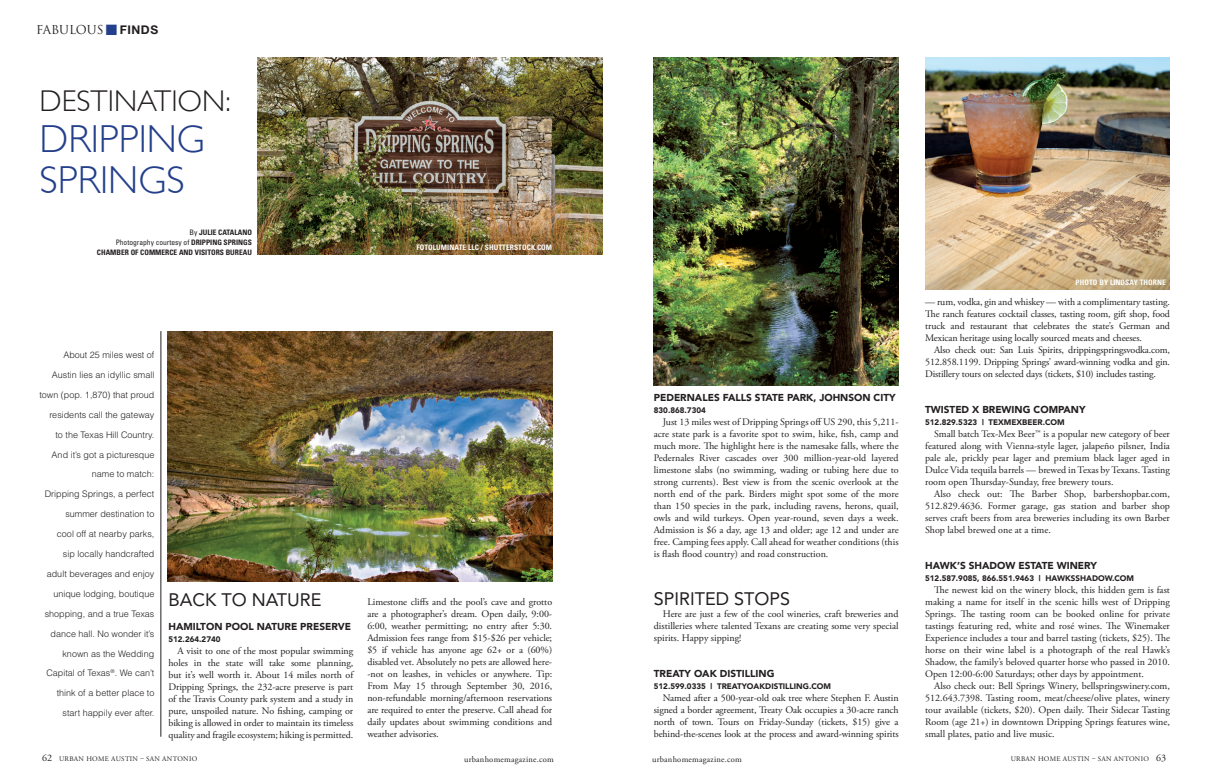
<style>
.page{position:relative;width:1206px;height:783px;background:#fff}
.page>*{position:absolute;margin:0;border:0;box-sizing:border-box;transform-origin:0 0}
.t1{font:300 39px/41px "Gill Sans";color:#243f8b}
.t2{font:300 30px "Gill Sans";color:#231f20}
.t3{font:18px "Avenir";color:#231f20}
.t4{font:12px "Trajan";letter-spacing:-.005em;color:#231f20}
.t5{font:10px/12px "Adobe Garamond Pro";letter-spacing:-.005em;color:#231f20;text-align:justify}
.t6{font:900 10px "Avenir";color:#231f20}
.t7{font:300 9px "Helvetica";color:#231f20}
.t8{font:8.5px "Adobe Garamond Pro";letter-spacing:.03em;color:#231f20}
.t9{font:900 8px "Avenir";color:#231f20}
.t10{font:700 condensed 7.5px/10px "Univers";color:#231f20;text-align:right}
.t11{font:700 condensed 7.5px "Univers";letter-spacing:.01em;color:#fff}
.t12{font:7px "Adobe Garamond Pro";letter-spacing:.045em;color:#231f20}
.s1{color:#243f8b}
.s2{font-family:"Helvetica Neue";font-weight:700}
.s3{font-weight:400}
.s4{font-size:10px}
</style>
<div class="page">
<hr style="left:161px;top:331px;width:1px;height:406px;background:#231f20">
<img style="left:257px;top:57px;width:346px;height:198px">
<img style="left:654px;top:57px;width:245px;height:329px">
<img style="left:167px;top:331px;width:385px;height:250px">
<img style="left:925px;top:57px;width:245px;height:232px">
<p class="t4" style="left:36px;top:23px;width:124px">FABULOUS <span class="s1">■</span> <span class="s2">FINDS</span></p>
<h2 class="t2" style="left:40px;top:77px;width:193px">DESTINATION:</h2>
<h1 class="t1" style="left:40px;top:117px;width:167px">DRIPPING<br>SPRINGS</h1>
<p class="t10" style="left:97px;top:227px;width:157px"><span class="s3">By</span> JULIE CATALANO<br><span class="s3">Photography courtesy of</span> DRIPPING SPRINGS<br>CHAMBER OF COMMERCE AND VISITORS BUREAU</p>
<p class="t11" style="left:416px;top:242px;width:137px">FOTOLUMINATE LLC / SHUTTERSTOCK.COM</p>
<p class="t7" style="left:63px;top:349px;width:93px">About 25 miles west of</p>
<p class="t7" style="left:52px;top:369px;width:104px">Austin lies an idyllic small</p>
<p class="t7" style="left:39px;top:389px;width:116px">town (pop. 1,870) that proud</p>
<p class="t7" style="left:49px;top:409px;width:106px">residents call the gateway</p>
<p class="t7" style="left:55px;top:429px;width:100px">to the Texas Hill Country.</p>
<p class="t7" style="left:52px;top:449px;width:104px">And it’s got a picturesque</p>
<p class="t7" style="left:92px;top:469px;width:64px">name to match:</p>
<p class="t7" style="left:45px;top:489px;width:111px">Dripping Springs, a perfect</p>
<p class="t7" style="left:65px;top:508px;width:91px">summer destination to</p>
<p class="t7" style="left:57px;top:528px;width:99px">cool off at nearby parks,</p>
<p class="t7" style="left:63px;top:548px;width:93px">sip locally handcrafted</p>
<p class="t7" style="left:47px;top:568px;width:109px">adult beverages and enjoy</p>
<p class="t7" style="left:53px;top:588px;width:103px">unique lodging, boutique</p>
<p class="t7" style="left:45px;top:608px;width:111px">shopping, and a true Texas</p>
<p class="t7" style="left:51px;top:628px;width:105px">dance hall. No wonder it’s</p>
<p class="t7" style="left:62px;top:648px;width:93px">known as the Wedding</p>
<p class="t7" style="left:46px;top:668px;width:109px">Capital of Texas<sup>®</sup>. We can’t</p>
<p class="t7" style="left:57px;top:688px;width:99px">think of a better place to</p>
<p class="t7" style="left:63px;top:707px;width:93px">start happily ever after.</p>
<h3 class="t3" style="left:168px;top:589px;width:155px">BACK TO NATURE</h3>
<p class="t6" style="left:168px;top:620px;width:184px">HAMILTON POOL NATURE PRESERVE</p>
<p class="t9" style="left:168px;top:634px;width:54px">512.264.2740</p>
<p class="t5" style="left:168px;top:645px;width:186px;text-indent:9px">A visit to one of the most popular swimming holes in the state will take some planning, but it’s well worth it. About 14 miles north of Dripping Springs, the 232-acre preserve is part of the Travis County park system and a study in pure, unspoiled nature. No fishing, camping or biking is allowed in order to maintain its timeless quality and fragile ecosystem; hiking is permitted.</p>
<p class="t5" style="left:367px;top:596px;width:186px">Limestone cliffs and the pool’s cave and grotto are a photographer’s dream. Open daily, 9:00- 6:00, weather permitting; no entry after 5:30.<br>Admission fees range from $15-$26 per vehicle; $5 if vehicle has anyone age 62+ or a (60%) disabled vet. Absolutely no pets are allowed here--not on leashes, in vehicles or anywhere. Tip:<br>From May 15 through September 30, 2016, non-refundable morning/afternoon reservations are required to enter the preserve. Call ahead for daily updates about swimming conditions and weather advisories.</p>
<p class="t6" style="left:654px;top:391px;width:243px">PEDERNALES FALLS STATE PARK, JOHNSON CITY</p>
<p class="t9" style="left:654px;top:405px;width:54px">830.868.7304</p>
<p class="t5" style="left:654px;top:416px;width:246px;text-indent:9px">Just 13 miles west of Dripping Springs off US 290, this 5,211- acre state park is a favorite spot to swim, hike, fish, camp and much more. The highlight here is the namesake falls, where the Pedernales River cascades over 300 million-year-old layered limestone slabs (no swimming, wading or tubing here due to strong currents). Best view is from the scenic overlook at the north end of the park. Birders might spot some of the more than 150 species in the park, including ravens, herons, quail, owls and wild turkeys. Open year-round, seven days a week.<br>Admission is $6 a day, age 13 and older; age 12 and under are free. Camping fees apply. Call ahead for weather conditions (this is flash flood country) and road construction.</p>
<h3 class="t3" style="left:654px;top:588px;width:138px">SPIRITED STOPS</h3>
<p class="t5" style="left:654px;top:608px;width:246px;text-indent:9px">Here are just a few of the cool wineries, craft breweries and distilleries where talented Texans are creating some very special spirits. Happy sipping!</p>
<p class="t6" style="left:654px;top:667px;width:122px">TREATY OAK DISTILLING</p>
<p class="t9" style="left:654px;top:681px;width:179px">512.599.0335 | TREATYOAKDISTILLING.COM</p>
<p class="t5" style="left:654px;top:692px;width:246px;text-indent:9px">Named after a 500-year-old oak tree where Stephen F. Austin signed a border agreement, Treaty Oak occupies a 30-acre ranch north of town. Tours on Friday-Sunday (tickets, $15) give a behind-the-scenes look at the process and award-winning spirits</p>
<p class="t11" style="left:1076px;top:278px;width:92px">PHOTO BY LINDSAY THORNE</p>
<p class="t5" style="left:925px;top:296px;width:246px">— rum, vodka, gin and whiskey — with a complimentary tasting.<br>The ranch features cocktail classes, tasting room, gift shop, food truck and restaurant that celebrates the state’s German and Mexican heritage using locally sourced meats and cheeses.</p>
<p class="t5" style="left:925px;top:344px;width:246px;text-indent:9px">Also check out: San Luis Spirits, drippingspringsvodka.com, 512.858.1199. Dripping Springs’ award-winning vodka and gin.<br>Distillery tours on selected days (tickets, $10) includes tasting.</p>
<p class="t6" style="left:925px;top:404px;width:162px">TWISTED X BREWING COMPANY</p>
<p class="t9" style="left:925px;top:418px;width:141px">512.829.5323 | TEXMEXBEER.COM</p>
<p class="t5" style="left:925px;top:428px;width:246px;text-indent:9px">Small batch Tex-Mex Beer™ is a popular new category of beer featured along with Vienna-style lager, jalapeño pilsner, India pale ale, prickly pear lager and premium black lager aged in Dulce Vida tequila barrels — brewed in Texas by Texans. Tasting room open Thursday-Sunday, free brewery tours.</p>
<p class="t5" style="left:925px;top:488px;width:246px;text-indent:9px">Also check out: The Barber Shop, barbershopbar.com, 512.829.4636. Former garage, gas station and barber shop serves craft beers from area breweries including its own Barber Shop label brewed one at a time.</p>
<p class="t6" style="left:925px;top:560px;width:173px">HAWK’S SHADOW ESTATE WINERY</p>
<p class="t9" style="left:925px;top:574px;width:210px">512.587.9085, 866.551.9463 | HAWKSSHADOW.COM</p>
<p class="t5" style="left:925px;top:584px;width:246px;text-indent:9px">The newest kid on the winery block, this hidden gem is fast making a name for itself in the scenic hills west of Dripping Springs. The tasting room can be booked online for private tastings featuring red, white and rosé wines. The Winemaker Experience includes a tour and barrel tasting (tickets, $25). The horse on their wine label is a photograph of the real Hawk’s Shadow, the family’s beloved quarter horse who passed in 2010.<br>Open 12:00-6:00 Saturdays; other days by appointment.</p>
<p class="t5" style="left:925px;top:680px;width:246px;text-indent:9px">Also check out: Bell Springs Winery, bellspringswinery.com, 512.643.7398. Tasting room, meat/cheese/olive plates, winery tour available (tickets, $20). Open daily. Their Sidecar Tasting Room (age 21+) in downtown Dripping Springs features wine, small plates, patio and live music.</p>
<p class="t12" style="left:42px;top:755px;width:157px"><span class="s4">62</span> URBAN HOME AUSTIN – SAN ANTONIO</p>
<p class="t8" style="left:464px;top:754px;width:91px">urbanhomemagazine.com</p>
<p class="t8" style="left:652px;top:754px;width:91px">urbanhomemagazine.com</p>
<p class="t12" style="left:1011px;top:755px;width:157px">URBAN HOME AUSTIN – SAN ANTONIO <span class="s4">63</span></p>
</div>
